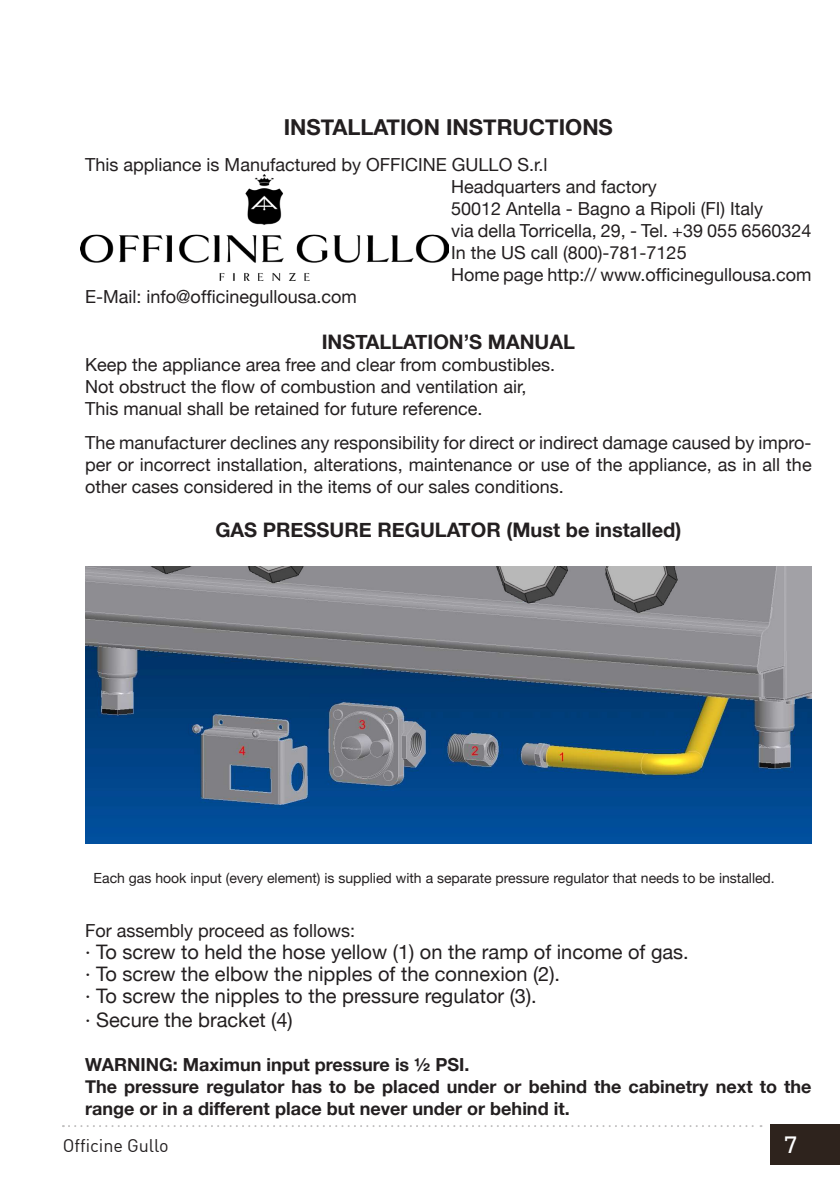
<style>
.page{position:relative;width:840px;height:1191px;background:#fff}
.page>*{position:absolute;margin:0;border:0;box-sizing:border-box;transform-origin:0 0}
.t1{font:24px "Facit";color:#fff}
.Titolo_sez{font:700 22px "Helvetica Neue";color:#231f20}
.Titolo_sez-2{font:20px "Helvetica Neue";color:#231f20}
.Titolo_sez-3{font:700 20px "Helvetica Neue";color:#231f20}
.t2{font:18px/22px "Helvetica Neue";color:#231f20;text-align:justify}
.t3{font:700 18px/22px "Helvetica Neue";color:#231f20}
.t4{font:18px "DIN";letter-spacing:-.005em;color:#231f20}
.t5{font:14px "Helvetica Neue";color:#231f20}
</style>
<div class="page">
<div style="left:770px;top:1124px;width:69px;height:40px;background:#2e231d"></div>
<svg style="left:63px;top:1125px;width:698px;height:2px"></svg>
<img style="left:85px;top:566px;width:726px;height:277px">
<img style="left:81px;top:174px;width:367px;height:106px">
<p class="Titolo_sez" style="left:283px;top:113px;width:330px">INSTALLATION INSTRUCTIONS</p>
<p class="t2" style="left:85px;top:154px;width:463px">This appliance is Manufactured by OFFICINE GULLO S.r.l</p>
<p class="t2" style="left:451px;top:176px;width:207px">Headquarters and factory</p>
<p class="t2" style="left:451px;top:198px;width:313px">50012 Antella - Bagno a Ripoli (FI) Italy</p>
<p class="t2" style="left:451px;top:220px;width:362px">via della Torricella, 29, - Tel. +39 055 6560324</p>
<p class="t2" style="left:451px;top:242px;width:237px">In the US call (800)-781-7125</p>
<p class="t2" style="left:451px;top:264px;width:362px">Home page http:// www.officinegullousa.com</p>
<p class="t2" style="left:85px;top:286px;width:273px">E-Mail: info@officinegullousa.com</p>
<p class="Titolo_sez-3" style="left:321px;top:329px;width:254px">INSTALLATION’S MANUAL</p>
<p class="t2" style="left:85px;top:353px;width:471px">Keep the appliance area free and clear from combustibles.</p>
<p class="t2" style="left:85px;top:375px;width:442px">Not obstruct the flow of combustion and ventilation air,</p>
<p class="t2" style="left:85px;top:397px;width:399px">This manual shall be retained for future reference.</p>
<p class="t2" style="left:85px;top:431px;width:727px">The manufacturer declines any responsibility for direct or indirect damage caused by impro&shy;per or incorrect installation, alterations, maintenance or use of the appliance, as in all the other cases considered in the items of our sales conditions.</p>
<p class="Titolo_sez-3" style="left:215px;top:518px;width:467px">GAS PRESSURE REGULATOR (Must be installed)</p>
<p class="t5" style="left:94px;top:869px;width:682px">Each gas hook input (every element) is supplied with a separate pressure regulator that needs to be installed.</p>
<p class="t2" style="left:85px;top:919px;width:271px">For assembly proceed as follows:</p>
<p class="Titolo_sez-2" style="left:85px;top:939px;width:605px">· To screw to held the hose yellow (1) on the ramp of income of gas.</p>
<p class="Titolo_sez-2" style="left:85px;top:961px;width:476px">· To screw the elbow the nipples of the connexion (2).</p>
<p class="Titolo_sez-2" style="left:85px;top:983px;width:453px">· To screw the nipples to the pressure regulator (3).</p>
<p class="Titolo_sez-2" style="left:85px;top:1007px;width:209px">· Secure the bracket (4)</p>
<p class="t3" style="left:85px;top:1052px;width:385px">WARNING: Maximun input pressure is ½ PSI.</p>
<p class="t3" style="left:85px;top:1074px;width:727px">The pressure regulator has to be placed under or behind the cabinetry next to the range or in a different place but never under or behind it.</p>
<p class="t4" style="left:63px;top:1134px;width:107px">Officine Gullo</p>
<h1 class="t1" style="left:783px;top:1129px;width:15px">7</h1>
</div>
